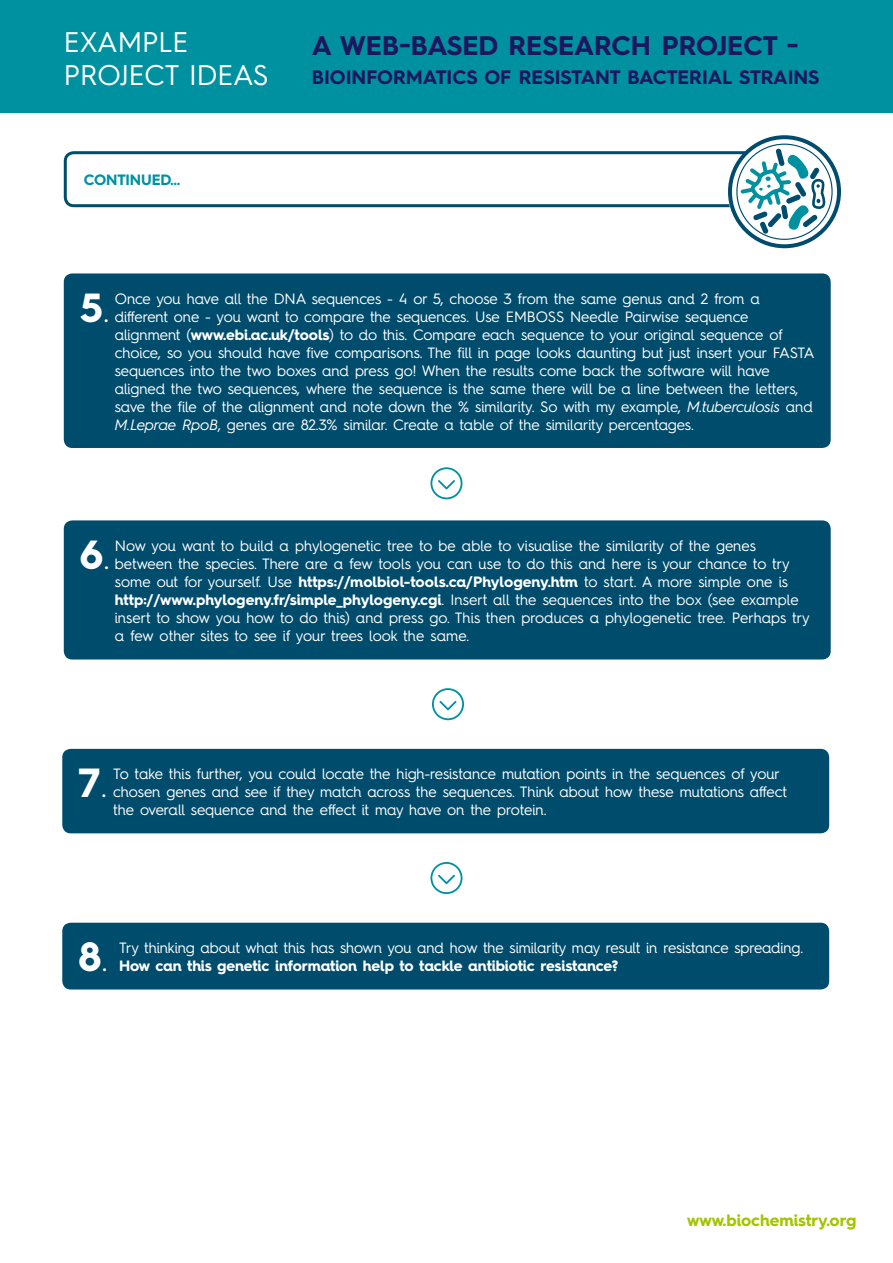
<style>
.page{position:relative;width:893px;height:1263px;background:#fff}
.page>*{position:absolute;margin:0;border:0;box-sizing:border-box;transform-origin:0 0}
.t1{font:700 40.8px "Hurme Geometric Sans 4";color:#fff}
.t2{font:28.5px/33px "Hurme Geometric Sans 4";color:#fff}
.t3{font:700 27px "Hurme Geometric Sans 4";color:#1d1760}
.t4{font:700 19.5px "Hurme Geometric Sans 4";color:#1d1760}
.t5{font:700 16.5px "Hurme Geometric Sans 4";color:#a3c400}
.t6{font:15px/18px "Hurme Geometric Sans 4";letter-spacing:-.005em;color:#fff}
.t7{font:700 15px "Hurme Geometric Sans 4";letter-spacing:-.01em;color:#0091a0}
.s1{font-weight:300}
.s2{font-weight:700}
.s3{font-style:italic}
</style>
<div class="page">
<div style="left:64px;top:151px;width:765px;height:56px;border:3px solid #004c6c;border-radius:9px"></div>
<div style="left:0;top:0;width:893px;height:113px;background:#0091a0"></div>
<div style="left:62px;top:749px;width:767px;height:84px;background:#004c6c;border-radius:9px"></div>
<div style="left:62px;top:923px;width:767px;height:66px;background:#004c6c;border-radius:9px"></div>
<svg style="left:430px;top:467px;width:32px;height:32px"></svg>
<svg style="left:430px;top:862px;width:32px;height:32px"></svg>
<div style="left:64px;top:520px;width:767px;height:139px;background:#004c6c;border-radius:9px"></div>
<div style="left:64px;top:273px;width:767px;height:175px;background:#004c6c;border-radius:9px"></div>
<svg style="left:432px;top:688px;width:32px;height:32px"></svg>
<svg style="left:728px;top:135px;width:113px;height:113px"></svg>
<p class="t2" style="left:64px;top:25px;width:206px">EXAMPLE<br>PROJECT IDEAS</p>
<p class="t3" style="left:312px;top:27px;width:488px">A WEB-BASED RESEARCH PROJECT -</p>
<p class="t4" style="left:312px;top:63px;width:509px">BIOINFORMATICS OF RESISTANT BACTERIAL STRAINS</p>
<p class="t7" style="left:84px;top:169px;width:98px">CONTINUED…</p>
<p class="t1" style="left:80px;top:279px;width:31px">5<span class="s1">.</span></p>
<p class="t6" style="left:115px;top:289px;width:701px">Once you have all the DNA sequences - 4 or 5, choose 3 from the same genus and 2 from a different one - you want to compare the sequences. Use EMBOSS Needle Pairwise sequence alignment (<span class="s2">www.ebi.ac.uk/tools</span>) to do this. Compare each sequence to your original sequence of choice, so you should have five comparisons. The fill in page looks daunting but just insert your FASTA sequences into the two boxes and press go! When the results come back the software will have aligned the two sequences, where the sequence is the same there will be a line between the letters, save the file of the alignment and note down the % similarity. So with my example, <span class="s3">M.tuberculosis</span> and <span class="s3">M.Leprae RpoB</span>, genes are 82.3% similar. Create a table of the similarity percentages.</p>
<p class="t1" style="left:80px;top:526px;width:32px">6<span class="s1">.</span></p>
<p class="t6" style="left:115px;top:536px;width:696px">Now you want to build a phylogenetic tree to be able to visualise the similarity of the genes between the species. There are a few tools you can use to do this and here is your chance to try some out for yourself. Use <span class="s2">https://molbiol-tools.ca/Phylogeny.htm</span> to start. A more simple one is <span class="s2">http://www.phylogeny.fr/simple_phylogeny.cgi</span>. Insert all the sequences into the box (see example insert to show you how to do this) and press go. This then produces a phylogenetic tree. Perhaps try a few other sites to see if your trees look the same.</p>
<p class="t1" style="left:78px;top:754px;width:31px">7<span class="s1">.</span></p>
<p class="t6" style="left:113px;top:765px;width:675px">To take this further, you could locate the high-resistance mutation points in the sequences of your chosen genes and see if they match across the sequences. Think about how these mutations affect the overall sequence and the effect it may have on the protein.</p>
<p class="t1" style="left:78px;top:928px;width:32px">8<span class="s1">.</span></p>
<p class="t6" style="left:119px;top:939px;width:685px">Try thinking about what this has shown you and how the similarity may result in resistance spreading.<br><span class="s2">How can this genetic information help to tackle antibiotic resistance?</span></p>
<p class="t5" style="left:687px;top:1209px;width:171px">www.biochemistry.org</p>
</div>
